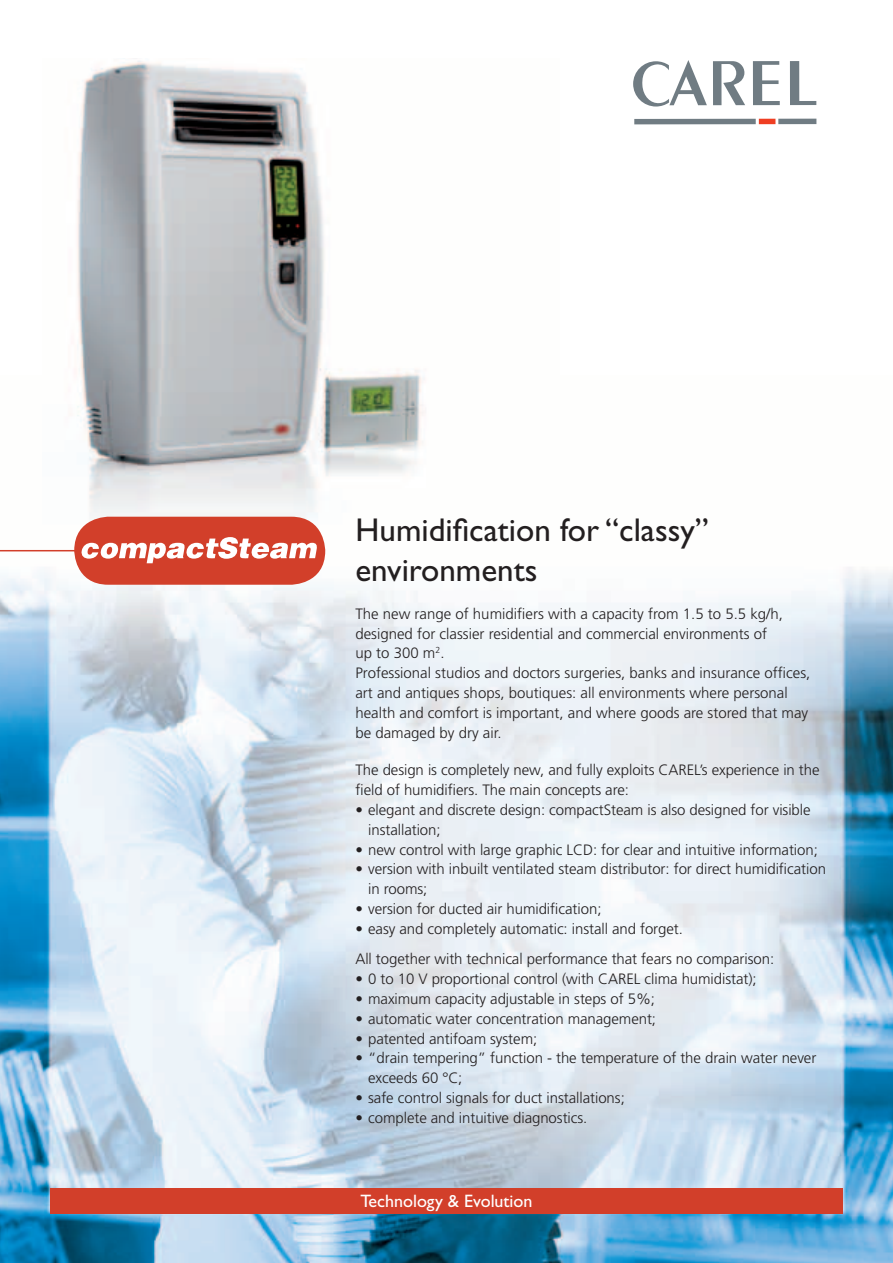
<style>
.page{position:relative;width:893px;height:1263px;background:#fff}
.page>*{position:absolute;margin:0;border:0;box-sizing:border-box;transform-origin:0 0}
.t1{font:33px/39.6px "Gill Sans";color:#231f20}
.t2{font:18px "Gill Sans";color:#fff}
.t3{font:300 15px/19.8px "Frutiger";letter-spacing:-.005em;color:#231f20}
</style>
<div class="page">
<svg style="left:713px;top:61px;width:32px;height:44px"></svg>
<svg style="left:753px;top:61px;width:26px;height:44px"></svg>
<svg style="left:790px;top:61px;width:26px;height:44px"></svg>
<svg style="left:633px;top:60px;width:73px;height:47px"></svg>
<div style="left:634px;top:119px;width:121px;height:5px;background:#707c83"></div>
<div style="left:758px;top:119px;width:17px;height:5px;background:#ef3e22"></div>
<div style="left:778px;top:119px;width:38px;height:5px;background:#707c83"></div>
<img style="left:1px;top:548px;width:891px;height:714px">
<img style="left:74px;top:61px;width:350px;height:484px">
<div style="left:74px;top:517px;width:251px;height:68px;background:#d23f2a;border-radius:34px"></div>
<svg style="left:81px;top:537px;width:236px;height:26px"></svg>
<hr style="left:1px;top:550px;width:75px;height:1px;background:#d23f2a">
<div style="left:50px;top:1188px;width:792px;height:26px;background:#d23f2a"></div>
<h1 class="t1" style="left:355px;top:514px;width:355px">Humidification for “classy” environments</h1>
<p class="t3" style="left:355px;top:605px;width:456px">The new range of humidifiers with a capacity from 1.5 to 5.5 kg/h, designed for classier residential and commercial environments of<br>up to 300 m<sup>2</sup>.<br>Professional studios and doctors surgeries, banks and insurance offices, art and antiques shops, boutiques: all environments where personal health and comfort is important, and where goods are stored that may be damaged by dry air.</p>
<p class="t3" style="left:355px;top:761px;width:465px">The design is completely new, and fully exploits CAREL’s experience in the field of humidifiers. The main concepts are:</p>
<p class="t3" style="left:368px;top:801px;width:444px;text-indent:-13px">• elegant and discrete design: compactSteam is also designed for visible installation;</p>
<p class="t3" style="left:355px;top:841px;width:464px">• new control with large graphic LCD: for clear and intuitive information;</p>
<p class="t3" style="left:368px;top:860px;width:459px;text-indent:-13px">• version with inbuilt ventilated steam distributor: for direct humidification in rooms;</p>
<p class="t3" style="left:355px;top:900px;width:247px">• version for ducted air humidification;</p>
<p class="t3" style="left:355px;top:914px;width:420px;line-height:30.6px">• easy and completely automatic: install and forget.<br>All together with technical performance that fears no comparison:</p>
<p class="t3" style="left:355px;top:970px;width:403px">• 0 to 10 V proportional control (with CAREL clima humidistat);</p>
<p class="t3" style="left:355px;top:990px;width:301px">• maximum capacity adjustable in steps of 5%;</p>
<p class="t3" style="left:355px;top:1010px;width:302px">• automatic water concentration management;</p>
<p class="t3" style="left:355px;top:1030px;width:183px">• patented antifoam system;</p>
<p class="t3" style="left:368px;top:1049px;width:449px;text-indent:-13px">• “drain tempering” function - the temperature of the drain water never exceeds 60 °C;</p>
<p class="t3" style="left:355px;top:1089px;width:271px">• safe control signals for duct installations;</p>
<p class="t3" style="left:355px;top:1109px;width:233px">• complete and intuitive diagnostics.</p>
<p class="t2" style="left:360px;top:1195px;width:173px">Technology &amp; Evolution</p>
</div>
